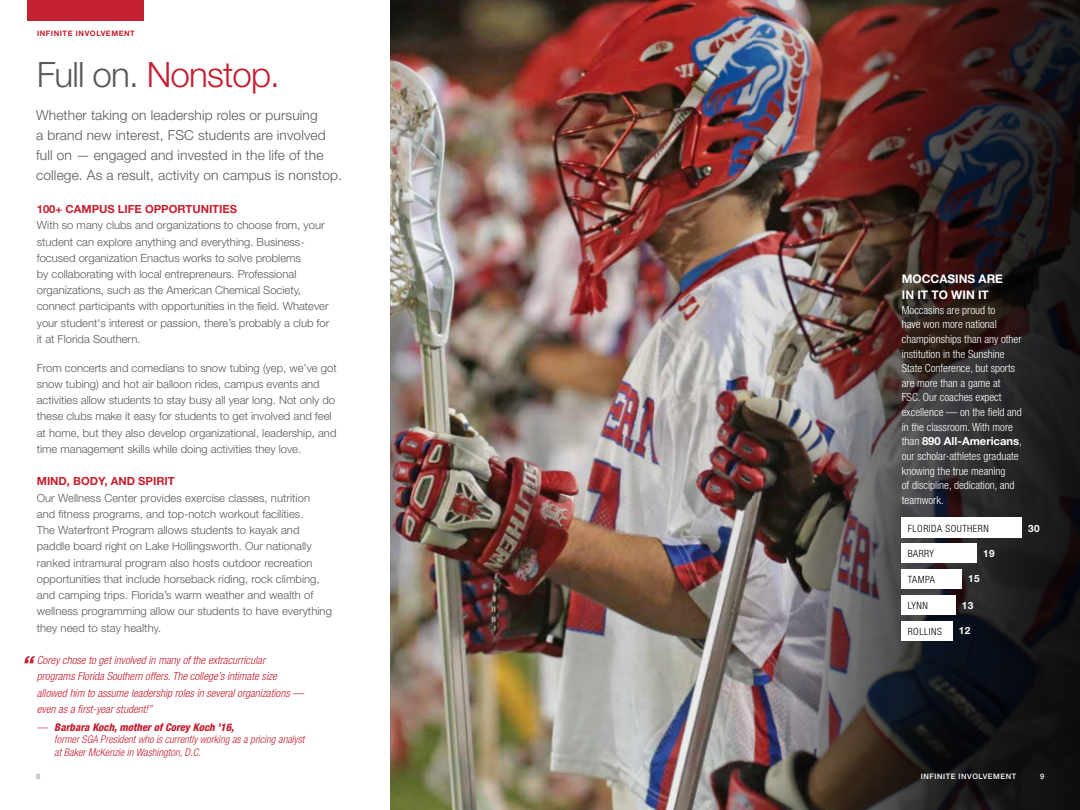
<style>
.page{position:relative;width:1080px;height:810px;background:#fff}
.page>*{position:absolute;margin:0;border:0;box-sizing:border-box;transform-origin:0 0}
.t1{font:300 35px "Helvetica Neue LT Std";letter-spacing:-.025em;color:#c32032}
.t2{font:italic 800 condensed 21px "Helvetica Neue LT Std";color:#c32032;scale:1.1 1}
.t3{font:300 13.75px/20px "Helvetica Neue LT Std";letter-spacing:.01em;color:#58595b}
.t4{font:700 11.88px/16.2px "Helvetica Neue LT Std";color:#fff}
.t5{font:300 11.25px/16.2px "Helvetica Neue LT Std";color:#58595b}
.t6{font:300 condensed 11.25px/14.6px "Helvetica Neue LT Std";color:#fff}
.t7{font:italic 300 condensed 11.25px/16.2px "Helvetica Neue LT Std";color:#c32032}
.t8{font:700 11.25px "Helvetica Neue LT Std";color:#c32032}
.t9{font:italic 300 condensed 10.62px/12.8px "Helvetica Neue LT Std";color:#c32032}
.t10{font:300 condensed 10px "Helvetica Neue LT Std";letter-spacing:.05em;color:#000}
.t11{font:700 10px "Helvetica Neue LT Std";letter-spacing:.05em;color:#fff}
.t12{font:500 7.5px "Helvetica Neue LT Std";letter-spacing:.075em;color:#fff}
.t13{font:700 7.5px "Helvetica Neue LT Std";letter-spacing:.075em;color:#c32032}
.t14{font:500 7.5px "Helvetica Neue LT Std";color:#9c9fa4}
.s1{color:#58595b}
.s2{font-weight:800}
.s3{font-weight:700;font-stretch:normal}
</style>
<div class="page">
<img style="left:390px;top:0;width:35px;height:810px">
<img style="left:425px;top:0;width:327px;height:810px">
<img style="left:752px;top:0;width:328px;height:810px">
<div style="left:902px;top:518px;width:120px;height:20px;background:#fff"></div>
<div style="left:902px;top:595px;width:54px;height:20px;background:#fff"></div>
<div style="left:902px;top:544px;width:75px;height:19px;background:#fff"></div>
<div style="left:902px;top:621px;width:51px;height:20px;background:#fff"></div>
<div style="left:902px;top:569px;width:60px;height:20px;background:#fff"></div>
<div style="left:27px;top:0;width:117px;height:20px;background:#c32032"></div>
<p class="t13" style="left:37px;top:28px;width:99px">INFINITE INVOLVEMENT</p>
<h1 class="t1" style="left:37px;top:53px;width:245px"><span class="s1">Full on.</span> Nonstop.</h1>
<p class="t3" style="left:36px;top:105px;width:307px">Whether taking on leadership roles or pursuing<br>a brand new interest, FSC students are involved full on — engaged and invested in the life of the college. As a result, activity on campus is nonstop.</p>
<p class="t8" style="left:37px;top:202px;width:202px">100+ CAMPUS LIFE OPPORTUNITIES</p>
<p class="t5" style="left:37px;top:217px;width:294px">With so many clubs and organizations to choose from, your student can explore anything and everything. Business&shy;focused organization Enactus works to solve problems<br>by collaborating with local entrepreneurs. Professional organizations, such as the American Chemical Society, connect participants with opportunities in the field. Whatever your student's interest or passion, there’s probably a club for it at Florida Southern.</p>
<p class="t5" style="left:37px;top:359px;width:301px">From concerts and comedians to snow tubing (yep, we’ve got snow tubing) and hot air balloon rides, campus events and activities allow students to stay busy all year long. Not only do these clubs make it easy for students to get involved and feel at home, but they also develop organizational, leadership, and time management skills while doing activities they love.</p>
<p class="t8" style="left:37px;top:474px;width:139px">MIND, BODY, AND SPIRIT</p>
<p class="t5" style="left:37px;top:489px;width:297px">Our Wellness Center provides exercise classes, nutrition<br>and fitness programs, and top-notch workout facilities.<br>The Waterfront Program allows students to kayak and paddle board right on Lake Hollingsworth. Our nationally ranked intramural program also hosts outdoor recreation opportunities that include horseback riding, rock climbing, and camping trips. Florida’s warm weather and wealth of wellness programming allow our students to have everything they need to stay healthy.</p>
<p class="t7" style="left:37px;top:652px;width:268px">Corey chose to get involved in many of the extracurricular programs Florida Southern offers. The college’s intimate size allowed him to assume leadership roles in several organizations — even as a first-year student!”</p>
<p class="t9" style="left:54px;top:721px;width:252px;text-indent:-17px">— <span class="s2">Barbara Koch, mother of Corey Koch ’16,<br></span>former SGA President who is currently working as a pricing analyst at Baker McKenzie in Washington, D.C.</p>
<h2 class="t2" style="left:22px;top:650px;width:12px">“</h2>
<p class="t4" style="left:902px;top:270px;width:103px">MOCCASINS ARE<br>IN IT TO WIN IT</p>
<p class="t6" style="left:902px;top:302px;width:122px">Moccasins are proud to<br>have won more national championships than any other institution in the Sunshine<br>State Conference, but sports are more than a game at<br>FSC. Our coaches expect excellence — on the field and in the classroom. With more than <span class="s3">890 All-Americans</span>, our scholar-athletes graduate knowing the true meaning<br>of discipline, dedication, and teamwork.</p>
<p class="t10" style="left:908px;top:522px;width:82px">FLORIDA SOUTHERN</p>
<p class="t11" style="left:1028px;top:522px;width:13px">30</p>
<p class="t11" style="left:983px;top:547px;width:13px">19</p>
<p class="t10" style="left:908px;top:548px;width:28px">BARRY</p>
<p class="t10" style="left:908px;top:574px;width:29px">TAMPA</p>
<p class="t11" style="left:968px;top:573px;width:13px">15</p>
<p class="t10" style="left:908px;top:600px;width:22px">LYNN</p>
<p class="t11" style="left:962px;top:599px;width:13px">13</p>
<p class="t10" style="left:908px;top:625px;width:36px">ROLLINS</p>
<p class="t11" style="left:959px;top:625px;width:13px">12</p>
<p class="t14" style="left:36px;top:772px;width:6px">8</p>
<p class="t12" style="left:921px;top:772px;width:97px">INFINITE INVOLVEMENT</p>
<p class="t12" style="left:1040px;top:772px;width:6px">9</p>
</div>
